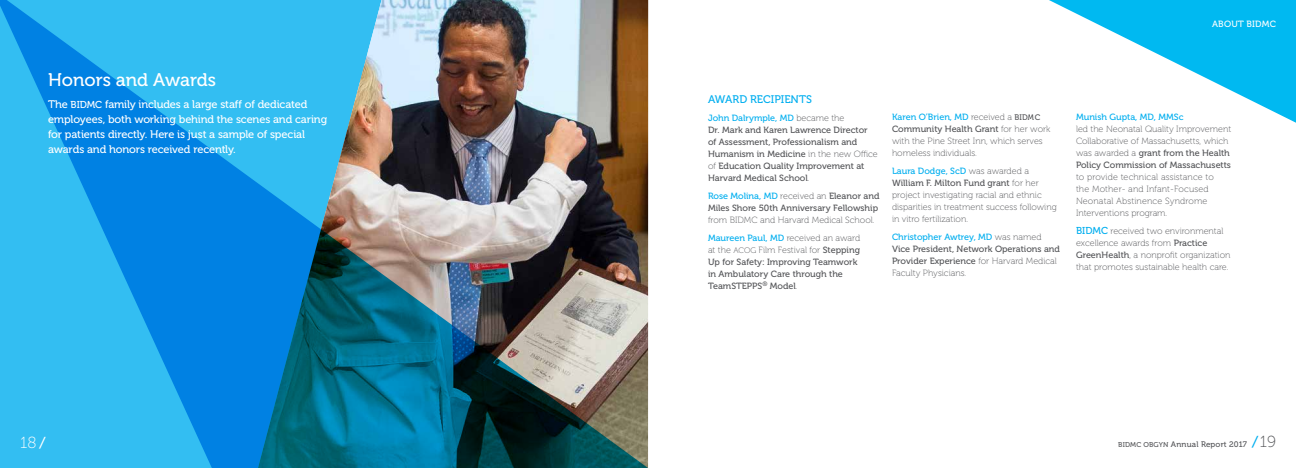
<style>
.page{position:relative;width:1296px;height:468px;background:#fff}
.page>*{position:absolute;margin:0;border:0;box-sizing:border-box;transform-origin:0 0}
.t1{font:18.2px "Museo 500";color:#fff}
.t2{font:16px "Museo 100";color:#fff}
.t3{font:11px/15px "Museo 500";letter-spacing:-.01em;color:#fff}
.t4{font:11px "Museo 500";color:#00aeef}
.t5{font:9px/12px "Museo 500";color:#535457}
.t6{font:9px/12px "Museo 100";color:#535457}
.t7{font:9px "Museo 500";color:#00aeef}
.t8{font:9px "Museo 500";letter-spacing:.02em;color:#fff}
.t9{font:8px "Museo 500";letter-spacing:.02em;color:#535457}
.s1{font-size:10px}
.s2{font-family:"Museo 500";font-size:15px}
.s3{color:#00aeef}
.s4{font-family:"Museo 100"}
.s5{font-family:"Museo 500";color:#00aeef}
.s6{font-size:8px}
.s7{font-family:"Museo 500"}
.s8{font-family:"Museo 500";font-size:10px;color:#00aeef}
.s9{font-size:7px}
.s10{font-size:15px;color:#00aeef}
.s11{font-family:"Museo 100";font-size:16px}
</style>
<div class="page">
<svg style="left:1049px;top:0;width:247px;height:123px"></svg>
<img style="left:0;top:0;width:649px;height:468px">
<h1 class="t1" style="left:48px;top:70px;width:170px">Honors and Awards</h1>
<p class="t3" style="left:48px;top:97px;width:281px">The <span class="s1">BIDMC</span> family includes a large staff of dedicated employees, both working behind the scenes and caring for patients directly. Here is just a sample of special awards and honors received recently.</p>
<h2 class="t2" style="left:20px;top:434px;width:28px">18<span class="s2">/</span></h2>
<p class="t8" style="left:1212px;top:19px;width:65px">ABOUT BIDMC</p>
<p class="t4" style="left:708px;top:93px;width:105px">AWARD RECIPIENTS</p>
<p class="t5" style="left:708px;top:112px;width:171px"><span class="s3">John Dalrymple, MD</span> <span class="s4">became the<br></span>Dr. Mark and Karen Lawrence Director of Assessment, Professionalism and Humanism in Medicine <span class="s4">in the new Office of</span> Education Quality Improvement at Harvard Medical School<span class="s4">.</span></p>
<p class="t5" style="left:708px;top:190px;width:173px"><span class="s3">Rose Molina, MD</span> <span class="s4">received an</span> Eleanor and<br>Miles Shore 50th Anniversary Fellowship</p>
<p class="t6" style="left:708px;top:211px;width:168px;line-height:18px">from BIDMC and Harvard Medical School.<br><span class="s5">Maureen Paul, MD</span> received an award</p>
<p class="t6" style="left:708px;top:244px;width:154px">at the <span class="s6">ACOG</span> Film Festival for <span class="s7">Stepping</span></p>
<p class="t5" style="left:708px;top:256px;width:151px">Up for Safety: Improving Teamwork in Ambulatory Care through the<br>TeamSTEPPS<sup>®</sup> Model<span class="s4">.</span></p>
<p class="t5" style="left:892px;top:111px;width:160px"><span class="s3">Karen O’Brien, MD</span> <span class="s4">received a</span> <span class="s6">BIDMC<br></span>Community Health Grant <span class="s4">for her work</span></p>
<p class="t6" style="left:892px;top:135px;width:152px">with the Pine Street Inn, which serves homeless individuals.</p>
<p class="t5" style="left:892px;top:165px;width:148px"><span class="s3">Laura Dodge, ScD</span> <span class="s4">was awarded a<br></span>William F. Milton Fund grant <span class="s4">for her</span></p>
<p class="t6" style="left:892px;top:189px;width:166px">project investigating racial and ethnic disparities in treatment success following in vitro fertilization.</p>
<p class="t5" style="left:892px;top:231px;width:170px"><span class="s3">Christopher Awtrey, MD</span> <span class="s4">was named<br></span>Vice President, Network Operations and<br>Provider Experience <span class="s4">for Harvard Medical</span></p>
<p class="t6" style="left:892px;top:267px;width:76px">Faculty Physicians.</p>
<p class="t7" style="left:1076px;top:112px;width:109px">Munish Gupta, MD, MMSc</p>
<p class="t6" style="left:1076px;top:123px;width:157px">led the Neonatal Quality Improvement<br>Collaborative of Massachusetts, which</p>
<p class="t5" style="left:1076px;top:147px;width:157px"><span class="s4">was awarded a</span> grant from the Health<br>Policy Commission of Massachusetts</p>
<p class="t6" style="left:1076px;top:171px;width:139px">to provide technical assistance to the Mother- and Infant-Focused<br>Neonatal Abstinence Syndrome<br>Interventions program.</p>
<p class="t6" style="left:1076px;top:225px;width:156px"><span class="s8">BIDMC</span> received two environmental excellence awards from <span class="s7">Practice GreenHealth</span>, a nonprofit organization that promotes sustainable health care.</p>
<p class="t9" style="left:1118px;top:440px;width:159px"><span class="s9">BIDMC OBGYN</span> Annual Report 2017 <span class="s10">/</span><span class="s11">19</span></p>
</div>
